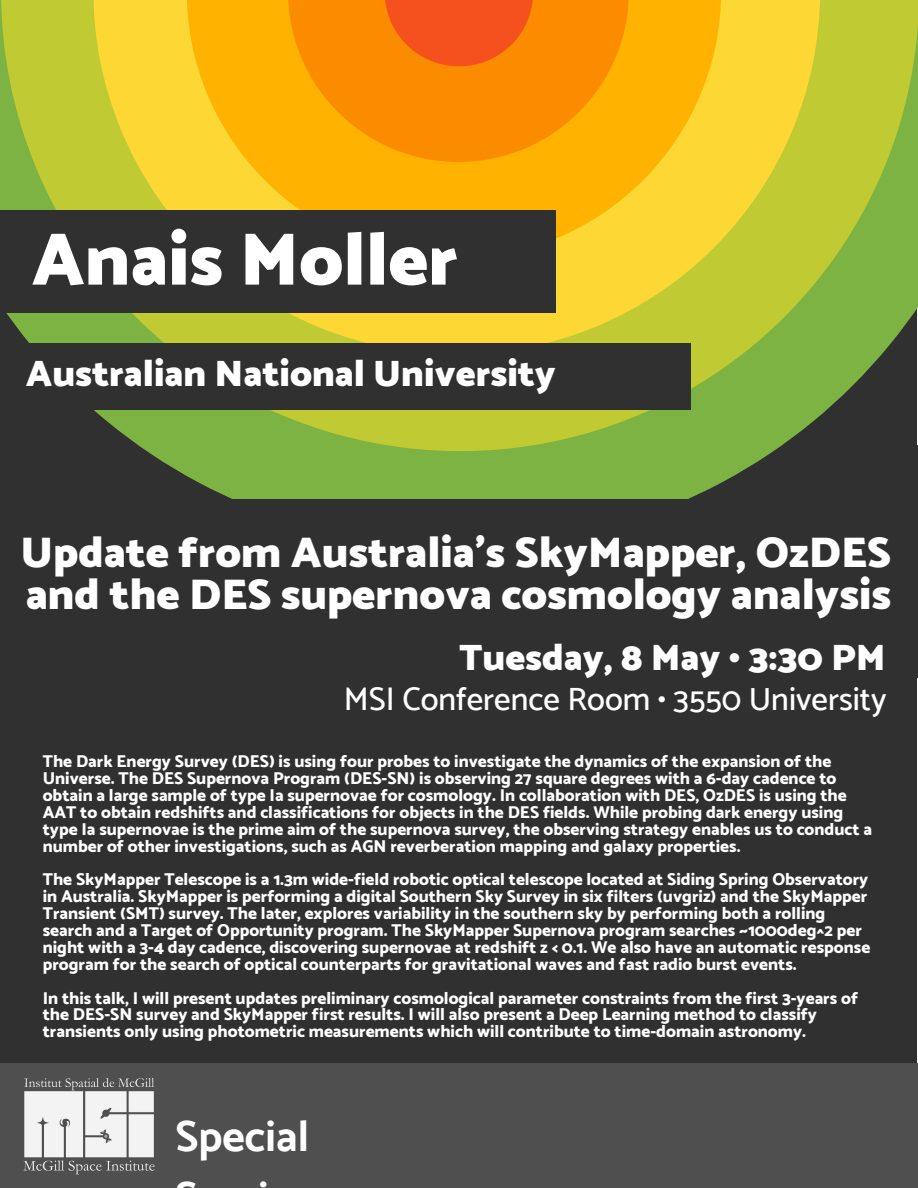
<style>
.page{position:relative;width:918px;height:1188px;background:#fff}
.page>*{position:absolute;margin:0;border:0;box-sizing:border-box;transform-origin:0 0}
.t1{font:900 74.7px "Catamaran";color:#fff}
.t2{font:900 43.65px/42.8px "Catamaran";color:#fff}
.t3{font:700 43.65px "Catamaran";color:#fff}
.t4{font:900 37.35px "Catamaran";color:#fff}
.t5{font:500 32.7px "Catamaran";color:#fff}
.t6{font:800 17.1px/16.8px "Catamaran";color:#fff}
</style>
<div class="page">
<div style="left:0;top:0;width:917px;height:1185px;background:#303030"></div>
<div style="left:0;top:1063px;width:918px;height:125px;background:#4f4f4f"></div>
<svg style="left:0;top:0;width:918px;height:500px;fill:#7cb342"></svg>
<svg style="left:1px;top:0;width:917px;height:451px;background:#8daa39"></svg>
<svg style="left:93px;top:0;width:727px;height:354px;background:#ddd034"></svg>
<svg style="left:187px;top:0;width:534px;height:259px;background:#febf11"></svg>
<svg style="left:288px;top:0;width:341px;height:162px;background:#fc9600"></svg>
<svg style="left:385px;top:0;width:148px;height:66px;background:#f55e16"></svg>
<div style="left:0;top:210px;width:556px;height:103px;background:#303030"></div>
<div style="left:0;top:343px;width:691px;height:66px;background:#303030"></div>
<img style="left:24px;top:1078px;width:130px;height:96px">
<h1 class="t1" style="left:32px;top:202px;width:428px">Anais Moller</h1>
<h3 class="t4" style="left:26px;top:345px;width:531px">Australian National University</h3>
<h2 class="t2" style="left:20px;top:532px;width:872px">Update from Australia’s SkyMapper, OzDES and the DES supernova cosmology analysis</h2>
<h3 class="t4" style="left:459px;top:629px;width:428px">Tuesday, 8 May • 3:30 PM</h3>
<h3 class="t5" style="left:344px;top:679px;width:544px">MSI Conference Room • 3550 University</h3>
<p class="t6" style="left:43px;top:753px;width:831px">The Dark Energy Survey (DES) is using four probes to investigate the dynamics of the expansion of the Universe. The DES Supernova Program (DES-SN) is observing 27 square degrees with a 6-day cadence to obtain a large sample of type Ia supernovae for cosmology. In collaboration with DES, OzDES is using the AAT to obtain redshifts and classifications for objects in the DES fields. While probing dark energy using type Ia supernovae is the prime aim of the supernova survey, the observing strategy enables us to conduct a number of other investigations, such as AGN reverberation mapping and galaxy properties.</p>
<p class="t6" style="left:43px;top:871px;width:829px">The SkyMapper Telescope is a 1.3m wide-field robotic optical telescope located at Siding Spring Observatory in Australia. SkyMapper is performing a digital Southern Sky Survey in six filters (uvgriz) and the SkyMapper Transient (SMT) survey. The later, explores variability in the southern sky by performing both a rolling search and a Target of Opportunity program. The SkyMapper Supernova program searches ~1000deg^2 per night with a 3-4 day cadence, discovering supernovae at redshift z &lt; 0.1. We also have an automatic response program for the search of optical counterparts for gravitational waves and fast radio burst events.</p>
<p class="t6" style="left:43px;top:989px;width:817px">In this talk, I will present updates preliminary cosmological parameter constraints from the first 3-years of the DES-SN survey and SkyMapper first results. I will also present a Deep Learning method to classify transients only using photometric measurements which will contribute to time-domain astronomy.</p>
<h2 class="t3" style="left:176px;top:1110px;width:135px">Special</h2>
</div>
